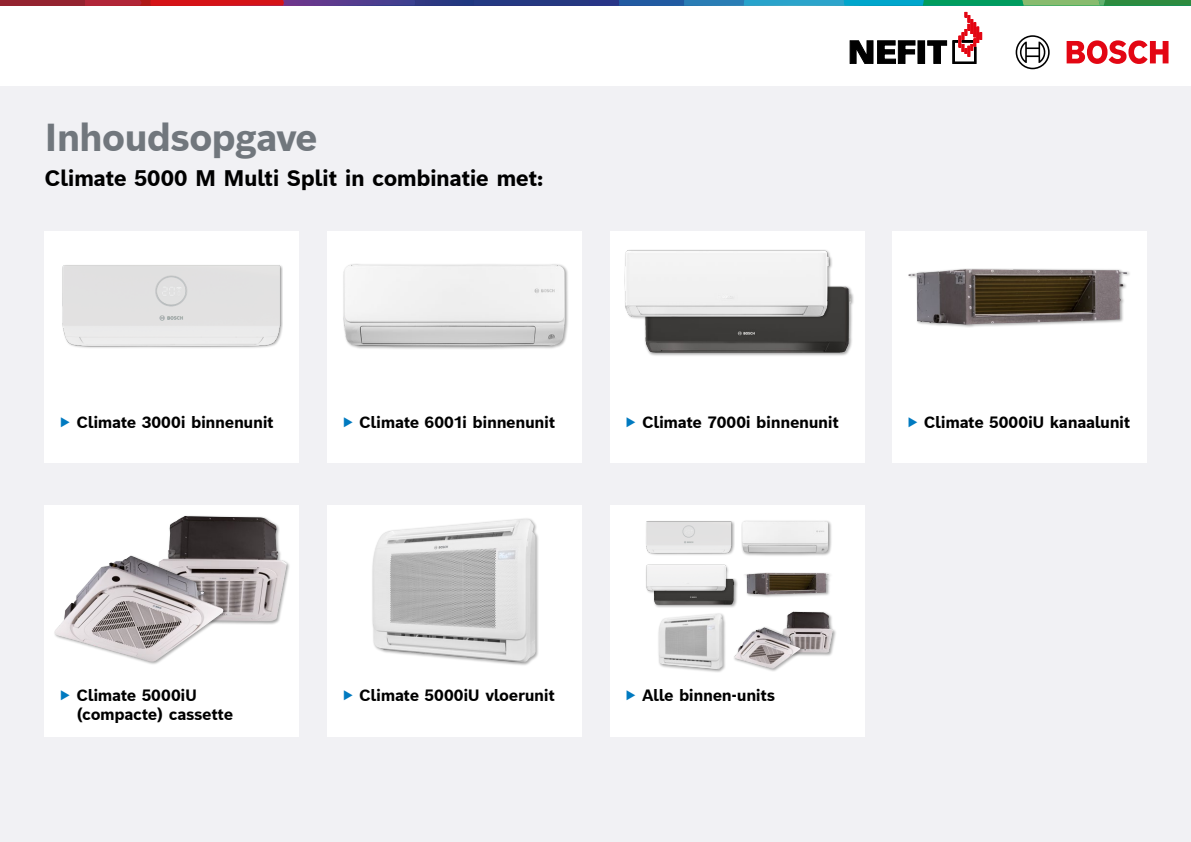
<style>
.page{position:relative;width:1191px;height:842px;background:#fff}
.page>*{position:absolute;margin:0;border:0;box-sizing:border-box;transform-origin:0 0}
.t1{font:700 38px "Bosch Sans";letter-spacing:-.03em;color:#71777d}
.t2{font:700 22px "Bosch Sans";letter-spacing:-.025em;color:#000}
.t3{font:700 16px/19px "Bosch Sans";letter-spacing:-.025em;color:#000}
.s1{color:#007ac0}
</style>
<div class="page">
<div style="left:0;top:86px;width:1191px;height:756px;background:#f1f1f4"></div>
<div style="left:45px;top:232px;width:254px;height:231px;background:#fff"></div>
<div style="left:327px;top:232px;width:254px;height:231px;background:#fff"></div>
<div style="left:610px;top:232px;width:254px;height:231px;background:#fff"></div>
<div style="left:45px;top:505px;width:254px;height:232px;background:#fff"></div>
<div style="left:892px;top:232px;width:254px;height:231px;background:#fff"></div>
<div style="left:327px;top:505px;width:254px;height:232px;background:#fff"></div>
<div style="left:610px;top:505px;width:254px;height:232px;background:#fff"></div>
<img style="left:62px;top:265px;width:221px;height:83px">
<div style="left:342px;top:263px;width:226px;height:87px;background:#000;opacity:.35"></div>
<img style="left:343px;top:265px;width:222px;height:81px">
<div style="left:644px;top:285px;width:211px;height:72px;background:#000;opacity:.35"></div>
<img style="left:645px;top:287px;width:206px;height:66px">
<img style="left:624px;top:250px;width:224px;height:82px">
<div style="left:907px;top:268px;width:223px;height:60px;background:#000;opacity:.35"></div>
<img style="left:908px;top:269px;width:219px;height:56px">
<div style="left:371px;top:517px;width:168px;height:149px;background:#000;opacity:.35"></div>
<img style="left:372px;top:519px;width:163px;height:143px">
<div style="left:158px;top:515px;width:132px;height:110px;background:#000;opacity:.35"></div>
<img style="left:159px;top:516px;width:128px;height:105px">
<div style="left:53px;top:554px;width:174px;height:112px;background:#000;opacity:.35"></div>
<img style="left:54px;top:556px;width:169px;height:106px">
<div style="left:645px;top:520px;width:90px;height:36px;background:#fbfbfb"></div>
<img style="left:646px;top:521px;width:88px;height:34px">
<div style="left:741px;top:520px;width:91px;height:37px;background:#000;opacity:.35"></div>
<img style="left:742px;top:521px;width:86px;height:32px">
<div style="left:653px;top:577px;width:85px;height:31px;background:#000;opacity:.35"></div>
<img style="left:654px;top:579px;width:80px;height:26px">
<img style="left:646px;top:564px;width:87px;height:33px">
<div style="left:742px;top:572px;width:90px;height:26px;background:#000;opacity:.35"></div>
<img style="left:743px;top:573px;width:86px;height:22px">
<div style="left:657px;top:612px;width:69px;height:61px;background:#000;opacity:.35"></div>
<img style="left:659px;top:613px;width:63px;height:56px">
<div style="left:782px;top:611px;width:54px;height:46px;background:#000;opacity:.35"></div>
<img style="left:783px;top:612px;width:50px;height:41px">
<div style="left:733px;top:626px;width:70px;height:46px;background:#000;opacity:.35"></div>
<img style="left:734px;top:627px;width:66px;height:42px">
<div style="left:0;top:0;width:84px;height:6px;background:#942330"></div>
<svg style="left:84px;top:0;width:1107px;height:6px;background:#496278"></svg>
<svg style="left:1066px;top:40px;width:102px;height:24px"></svg>
<svg style="left:1015px;top:35px;width:34px;height:34px"></svg>
<svg style="left:850px;top:41px;width:65px;height:22px"></svg>
<div style="left:918px;top:41px;width:6px;height:22px;background:#000"></div>
<svg style="left:927px;top:41px;width:19px;height:22px"></svg>
<svg style="left:953px;top:12px;width:28px;height:51px"></svg>
<h1 class="t1" style="left:45px;top:112px;width:275px">Inhoudsopgave</h1>
<h2 class="t2" style="left:45px;top:163px;width:500px">Climate 5000 M Multi Split in combinatie met:</h2>
<p class="t3" style="left:60px;top:412px;width:216px"><span class="s1">▶</span> Climate 3000i binnenunit</p>
<p class="t3" style="left:342px;top:412px;width:214px"><span class="s1">▶</span> Climate 6001i binnenunit</p>
<p class="t3" style="left:625px;top:412px;width:215px"><span class="s1">▶</span> Climate 7000i binnenunit</p>
<p class="t3" style="left:907px;top:412px;width:225px"><span class="s1">▶</span> Climate 5000iU kanaalunit</p>
<p class="t3" style="left:76px;top:686px;width:158px;text-indent:-17px"><span class="s1">▶</span> Climate 5000iU (compacte) cassette</p>
<p class="t3" style="left:342px;top:686px;width:214px"><span class="s1">▶</span> Climate 5000iU vloerunit</p>
<p class="t3" style="left:625px;top:686px;width:152px"><span class="s1">▶</span> Alle binnen-units</p>
</div>
